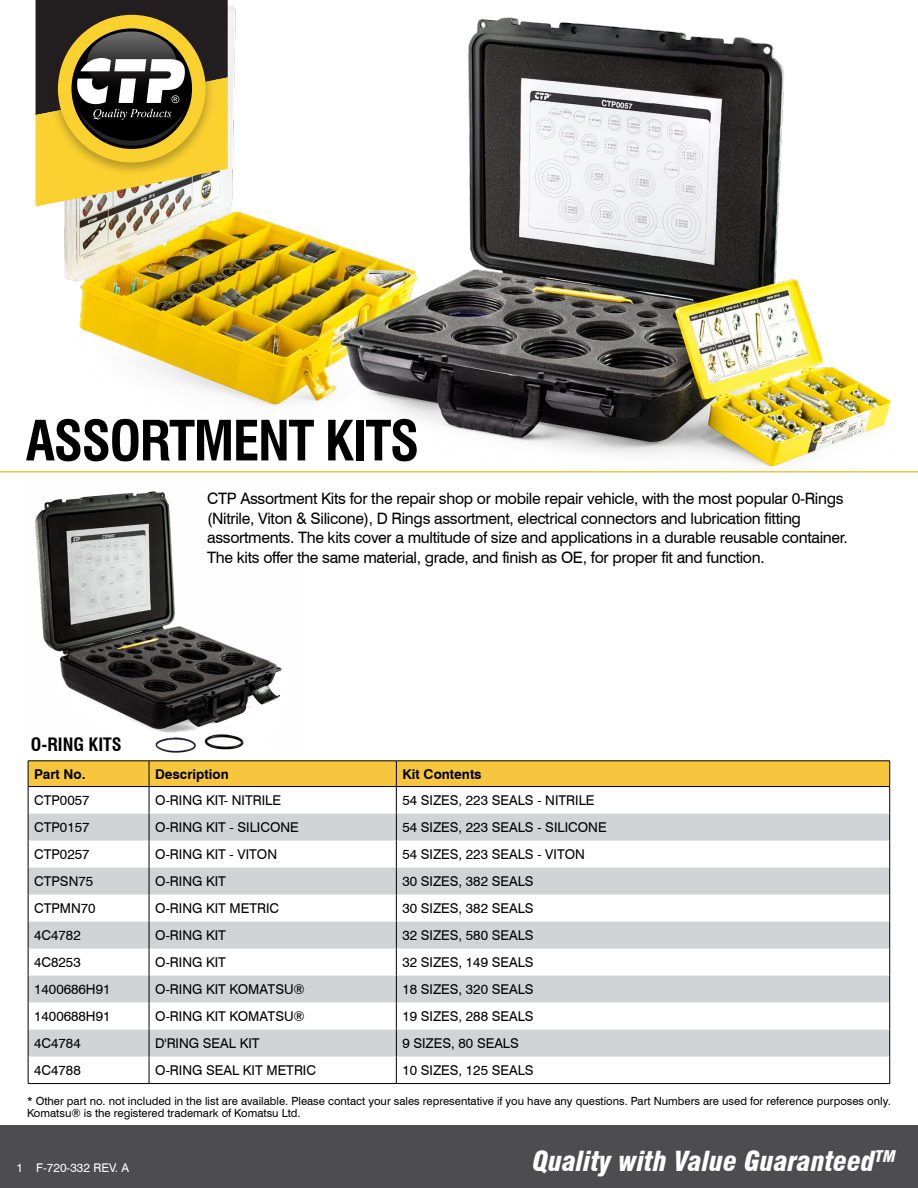
<style>
.page{position:relative;width:918px;height:1188px;background:#fff}
.page>*{position:absolute;margin:0;border:0;box-sizing:border-box;transform-origin:0 0}
.t1{font:700 condensed 54px "Swiss 721 BT";letter-spacing:-.03em;color:#000}
.t2{font:italic 900 condensed 27px "Swiss 721 BT";color:#fff}
.t3{font:700 condensed 18px "Swiss 721 BT";color:#000}
.t4{font:15.75px/19.5px "Swiss 721 BT";letter-spacing:-.02em;color:#000}
.t5{font:13.5px "Swiss 721 BT";color:#000}
.t6{font:700 13.5px "Swiss 721 BT";color:#000}
.t7{font:12px "Swiss 721 BT";color:#fff}
.t8{font:11.25px/12px "Swiss 721 BT";color:#000}
</style>
<div class="page">
<img style="left:35px;top:0;width:856px;height:468px">
<div style="left:0;top:1125px;width:918px;height:63px;background:#4d4d4f"></div>
<hr style="left:0;top:471px;width:918px;height:1px;background:#f5c63e">
<svg style="left:36px;top:0;width:192px;height:206px;background:#928040"></svg>
<svg style="left:28px;top:761px;width:862px;height:322px"></svg>
<hr style="left:28px;top:786px;width:121px;height:1px;background:#000">
<hr style="left:149px;top:786px;width:247px;height:1px;background:#000">
<hr style="left:396px;top:786px;width:494px;height:1px;background:#000">
<hr style="left:28px;top:1083px;width:121px;height:1px;background:#000">
<hr style="left:149px;top:1083px;width:247px;height:1px;background:#000">
<hr style="left:396px;top:1083px;width:494px;height:1px;background:#000">
<img style="left:35px;top:491px;width:247px;height:262px">
<h1 class="t1" style="left:26px;top:408px;width:395px">ASSORTMENT KITS</h1>
<p class="t4" style="left:207px;top:489px;width:642px">CTP Assortment Kits for the repair shop or mobile repair vehicle, with the most popular 0-Rings (Nitrile, Viton &amp; Silicone), D Rings assortment, electrical connectors and lubrication fitting assortments. The kits cover a multitude of size and applications in a durable reusable container.<br>The kits offer the same material, grade, and finish as OE, for proper fit and function.</p>
<h3 class="t3" style="left:31px;top:733px;width:93px">O-RING KITS</h3>
<p class="t6" style="left:34px;top:766px;width:53px">Part No.</p>
<p class="t6" style="left:155px;top:766px;width:75px">Description</p>
<p class="t6" style="left:402px;top:766px;width:81px">Kit Contents</p>
<p class="t5" style="left:34px;top:792px;width:57px">CTP0057</p>
<p class="t5" style="left:155px;top:792px;width:128px">O-RING KIT- NITRILE</p>
<p class="t5" style="left:402px;top:792px;width:194px">54 SIZES, 223 SEALS - NITRILE</p>
<p class="t5" style="left:34px;top:819px;width:57px">CTP0157</p>
<p class="t5" style="left:155px;top:819px;width:145px">O-RING KIT - SILICONE</p>
<p class="t5" style="left:402px;top:819px;width:206px">54 SIZES, 223 SEALS - SILICONE</p>
<p class="t5" style="left:34px;top:846px;width:57px">CTP0257</p>
<p class="t5" style="left:155px;top:846px;width:124px">O-RING KIT - VITON</p>
<p class="t5" style="left:402px;top:846px;width:184px">54 SIZES, 223 SEALS - VITON</p>
<p class="t5" style="left:34px;top:873px;width:61px">CTPSN75</p>
<p class="t5" style="left:155px;top:873px;width:72px">O-RING KIT</p>
<p class="t5" style="left:402px;top:873px;width:133px">30 SIZES, 382 SEALS</p>
<p class="t5" style="left:34px;top:900px;width:63px">CTPMN70</p>
<p class="t5" style="left:155px;top:900px;width:126px">O-RING KIT METRIC</p>
<p class="t5" style="left:402px;top:900px;width:133px">30 SIZES, 382 SEALS</p>
<p class="t5" style="left:34px;top:927px;width:48px">4C4782</p>
<p class="t5" style="left:155px;top:927px;width:72px">O-RING KIT</p>
<p class="t5" style="left:402px;top:927px;width:133px">32 SIZES, 580 SEALS</p>
<p class="t5" style="left:34px;top:954px;width:48px">4C8253</p>
<p class="t5" style="left:155px;top:954px;width:72px">O-RING KIT</p>
<p class="t5" style="left:402px;top:954px;width:133px">32 SIZES, 149 SEALS</p>
<p class="t5" style="left:34px;top:981px;width:78px">1400686H91</p>
<p class="t5" style="left:155px;top:981px;width:151px">O-RING KIT KOMATSU®</p>
<p class="t5" style="left:402px;top:981px;width:133px">18 SIZES, 320 SEALS</p>
<p class="t5" style="left:34px;top:1008px;width:78px">1400688H91</p>
<p class="t5" style="left:155px;top:1008px;width:151px">O-RING KIT KOMATSU®</p>
<p class="t5" style="left:402px;top:1008px;width:133px">19 SIZES, 288 SEALS</p>
<p class="t5" style="left:34px;top:1035px;width:48px">4C4784</p>
<p class="t5" style="left:155px;top:1035px;width:106px">D'RING SEAL KIT</p>
<p class="t5" style="left:402px;top:1035px;width:118px">9 SIZES, 80 SEALS</p>
<p class="t5" style="left:34px;top:1062px;width:48px">4C4788</p>
<p class="t5" style="left:155px;top:1062px;width:163px">O-RING SEAL KIT METRIC</p>
<p class="t5" style="left:402px;top:1062px;width:133px">10 SIZES, 125 SEALS</p>
<p class="t8" style="left:27px;top:1095px;width:865px">* Other part no. not included in the list are available. Please contact your sales representative if you have any questions. Part Numbers are used for reference purposes only.<br>Komatsu® is the registered trademark of Komatsu Ltd.</p>
<p class="t7" style="left:17px;top:1161px;width:114px">1 F-720-332 REV. A</p>
<h2 class="t2" style="left:533px;top:1145px;width:364px">Quality with Value Guaranteed<sup>TM</sup></h2>
</div>
